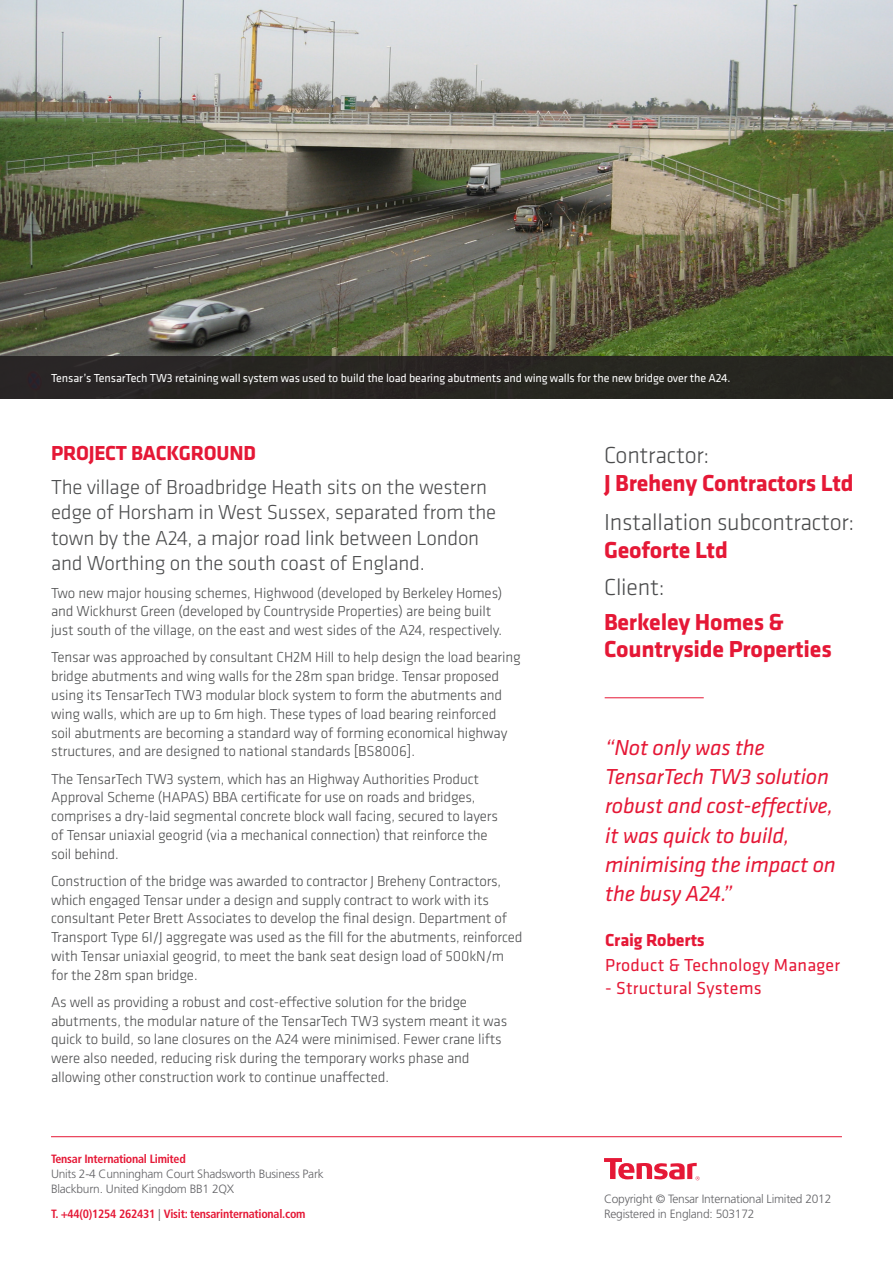
<style>
.page{position:relative;width:893px;height:1263px;background:#fff}
.page>*{position:absolute;margin:0;border:0;box-sizing:border-box;transform-origin:0 0}
.t1{font:700 24px/27.8px "Klavika";letter-spacing:-.01em;color:#e51836}
.t2{font:300 24px/27.8px "Klavika";letter-spacing:-.01em;color:#4b4c4d}
.t3{font:italic 22.5px/29.2px "Klavika";letter-spacing:-.01em;color:#e51836}
.t4{font:300 21px/25.5px "Klavika";letter-spacing:-.01em;color:#4b4c4d}
.t5{font:700 21px "Klavika";letter-spacing:-.01em;color:#e51836}
.t6{font:18px "Klavika";letter-spacing:.015em;color:#e51836}
.t7{font:700 18px "Klavika";letter-spacing:-.01em;color:#e51836}
.t8{font:300 15px/18.8px "Klavika";letter-spacing:-.01em;color:#4b4c4d}
.t9{font:300 12px/15px "Frutiger LT Std";letter-spacing:-.02em;color:#636366}
.t10{font:12px "Klavika";letter-spacing:-.01em;color:#fff}
.t11{font:700 condensed 12px "Frutiger LT Std";letter-spacing:-.02em;color:#e51836}
.s1{font-weight:700;font-stretch:condensed;color:#e51836}
.s2{font-weight:300;font-stretch:normal;color:#636366}
.s3{font-weight:300;color:#4b4c4d}
.s4{font-weight:700;color:#e51836}
</style>
<div class="page">
<img style="left:0;top:0;width:893px;height:356px">
<hr style="left:605px;top:697px;width:99px;height:1px;background:#e51836">
<div style="left:0;top:356px;width:893px;height:42px;background:#231f20"></div>
<hr style="left:51px;top:1136px;width:791px;height:1px;background:#e51836">
<svg style="left:604px;top:1158px;width:95px;height:22px"></svg>
<p class="t10" style="left:51px;top:370px;width:681px">Tensar’s TensarTech TW3 retaining wall system was used to build the load bearing abutments and wing walls for the new bridge over the A24.</p>
<p class="t5" style="left:51px;top:438px;width:206px">PROJECT BACKGROUND</p>
<p class="t4" style="left:51px;top:474px;width:447px">The village of Broadbridge Heath sits on the western edge of Horsham in West Sussex, separated from the town by the A24, a major road link between London and Worthing on the south coast of England.</p>
<p class="t8" style="left:51px;top:583px;width:453px">Two new major housing schemes, Highwood (developed by Berkeley Homes) and Wickhurst Green (developed by Countryside Properties) are being built just south of the village, on the east and west sides of the A24, respectively.</p>
<p class="t8" style="left:51px;top:648px;width:471px">Tensar was approached by consultant CH2M Hill to help design the load bearing bridge abutments and wing walls for the 28m span bridge. Tensar proposed using its TensarTech TW3 modular block system to form the abutments and wing walls, which are up to 6m high. These types of load bearing reinforced<br>soil abutments are becoming a standard way of forming economical highway structures, and are designed to national standards [BS8006].</p>
<p class="t8" style="left:51px;top:769px;width:448px">The TensarTech TW3 system, which has an Highway Authorities Product Approval Scheme (HAPAS) BBA certificate for use on roads and bridges, comprises a dry-laid segmental concrete block wall facing, secured to layers of Tensar uniaxial geogrid (via a mechanical connection) that reinforce the soil behind.</p>
<p class="t8" style="left:51px;top:871px;width:473px">Construction of the bridge was awarded to contractor J Breheny Contractors, which engaged Tensar under a design and supply contract to work with its consultant Peter Brett Associates to develop the final design. Department of Transport Type 6I/J aggregate was used as the fill for the abutments, reinforced with Tensar uniaxial geogrid, to meet the bank seat design load of 500kN/m for the 28m span bridge.</p>
<p class="t8" style="left:51px;top:992px;width:458px">As well as providing a robust and cost-effective solution for the bridge abutments, the modular nature of the TensarTech TW3 system meant it was quick to build, so lane closures on the A24 were minimised. Fewer crane lifts were also needed, reducing risk during the temporary works phase and allowing other construction work to continue unaffected.</p>
<p class="t9" style="left:51px;top:1151px;width:274px"><span class="s1">Tensar International Limited<br></span>Units 2-4 Cunningham Court Shadsworth Business Park<br>Blackburn. United Kingdom BB1 2QX</p>
<p class="t11" style="left:51px;top:1207px;width:256px">T. +44(0)1254 262431 <span class="s2">|</span> Visit: tensarinternational.com</p>
<p class="t1" style="left:604px;top:440px;width:251px"><span class="s3">Contractor:<br></span>J Breheny Contractors Ltd</p>
<p class="t2" style="left:604px;top:508px;width:252px">Installation subcontractor:<br><span class="s4">Geoforte Ltd</span></p>
<p class="t2" style="left:604px;top:573px;width:62px">Client:</p>
<p class="t1" style="left:604px;top:608px;width:229px;line-height:27px">Berkeley Homes &amp;<br>Countryside Properties</p>
<p class="t3" style="left:605px;top:732px;width:232px">“Not only was the<br>TensarTech TW3 solution robust and cost-effective, it was quick to build, minimising the impact on the busy A24.”</p>
<p class="t7" style="left:605px;top:927px;width:101px">Craig Roberts</p>
<p class="t6" style="left:605px;top:953px;width:236px">Product &amp; Technology Manager</p>
<p class="t6" style="left:605px;top:976px;width:158px">- Structural Systems</p>
<p class="t9" style="left:604px;top:1192px;width:229px">Copyright © Tensar International Limited 2012<br>Registered in England: 503172</p>
</div>
